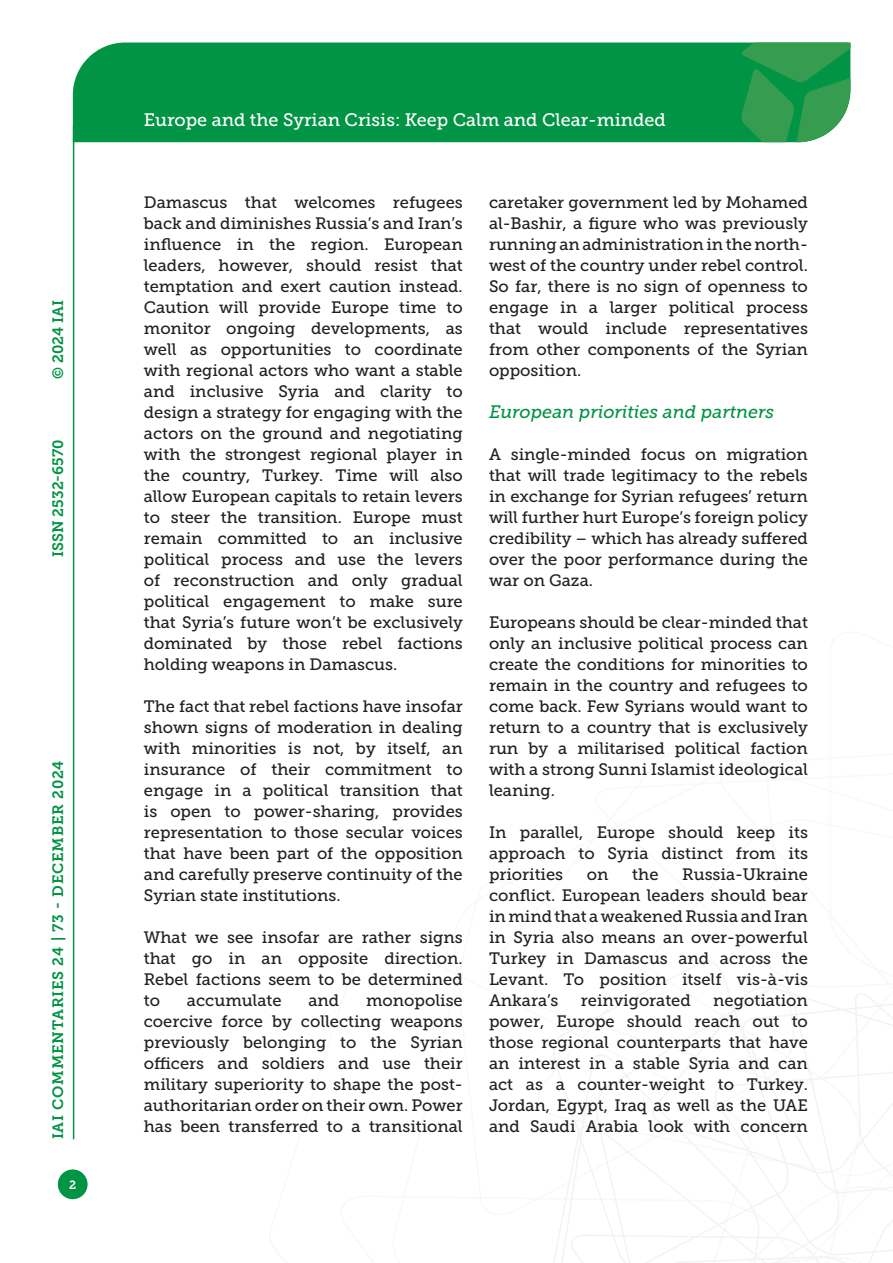
<style>
.page{position:relative;width:893px;height:1263px;background:#fff}
.page>*{position:absolute;margin:0;border:0;box-sizing:border-box;transform-origin:0 0}
.t1{font:18px "Museo Slab 500";color:#fff}
.Titolo_paragrafo_2{font:italic 18px "Museo Slab 500";color:#009444}
.Testo{font:16.5px/21px "Museo Slab 500";color:#231f20;text-align:justify}
.t2{font:15px "Museo Slab 700";letter-spacing:.05em;color:#009444}
.t3{font:15px "Museo Slab 700";color:#009444}
.t4{font:12px "Museo Slab 700";color:#fff}
</style>
<div class="page">
<svg style="left:553px;top:960px;width:340px;height:303px"></svg>
<div style="left:73px;top:43px;width:668px;height:99px;background:#009444"></div>
<svg style="left:741px;top:43px;width:109px;height:99px;background:#319e55"></svg>
<div style="left:58px;top:1169px;width:30px;height:30px;background:#009444;border-radius:50%"></div>
<hr style="left:73px;top:126px;width:1px;height:1013px;background:#009444">
<p class="t2" style="left:50px;top:379px;width:80px;rotate:-90deg">© 2024 IAI</p>
<p class="t3" style="left:50px;top:557px;width:119px;rotate:-90deg">ISSN 2532-6570</p>
<p class="t2" style="left:50px;top:1139px;width:380px;rotate:-90deg">IAI COMMENTARIES 24 | 73 - DECEMBER 2024</p>
<p class="t4" style="left:69px;top:1178px;width:9px">2</p>
<p class="t1" style="left:144px;top:110px;width:524px">Europe and the Syrian Crisis: Keep Calm and Clear-minded</p>
<p class="Testo" style="left:144px;top:192px;width:320px">Damascus that welcomes refugees back and diminishes Russia’s and Iran’s influence in the region. European leaders, however, should resist that temptation and exert caution instead.<br>Caution will provide Europe time to monitor ongoing developments, as well as opportunities to coordinate with regional actors who want a stable and inclusive Syria and clarity to design a strategy for engaging with the actors on the ground and negotiating with the strongest regional player in the country, Turkey. Time will also allow European capitals to retain levers to steer the transition. Europe must remain committed to an inclusive political process and use the levers of reconstruction and only gradual political engagement to make sure that Syria’s future won’t be exclusively dominated by those rebel factions holding weapons in Damascus.</p>
<p class="Testo" style="left:144px;top:696px;width:320px">The fact that rebel factions have insofar shown signs of moderation in dealing with minorities is not, by itself, an insurance of their commitment to engage in a political transition that is open to power-sharing, provides representation to those secular voices that have been part of the opposition and carefully preserve continuity of the Syrian state institutions.</p>
<p class="Testo" style="left:144px;top:927px;width:320px">What we see insofar are rather signs that go in an opposite direction.<br>Rebel factions seem to be determined to</p>
<p class="Testo" style="left:144px;top:990px;width:320px;text-indent:222px">monopolise coercive force by collecting weapons previously belonging to the Syrian officers and soldiers and use their military superiority to shape the post&shy;authoritarian order on their own. Power has been transferred to a transitional</p>
<p class="Testo" style="left:187px;top:990px;width:96px">accumulate</p>
<p class="Testo" style="left:308px;top:990px;width:32px">and</p>
<p class="Testo" style="left:489px;top:192px;width:320px">caretaker government led by Mohamed al-Bashir, a figure who was previously running an administration in the north&shy;west of the country under rebel control.<br>So far, there is no sign of openness to engage in a larger political process that would include representatives from other components of the Syrian opposition.</p>
<p class="Titolo_paragrafo_2" style="left:489px;top:402px;width:287px">European priorities and partners</p>
<p class="Testo" style="left:489px;top:444px;width:320px">A single-minded focus on migration that will trade legitimacy to the rebels in exchange for Syrian refugees’ return will further hurt Europe’s foreign policy credibility – which has already suffered over the poor performance during the war on Gaza.</p>
<p class="Testo" style="left:489px;top:612px;width:320px">Europeans should be clear-minded that only an inclusive political process can create the conditions for minorities to remain in the country and refugees to come back. Few Syrians would want to return to a country that is exclusively run by a militarised political faction with a strong Sunni Islamist ideological leaning.</p>
<p class="Testo" style="left:489px;top:822px;width:320px">In parallel, Europe should keep its approach to Syria distinct from its priorities</p>
<p class="Testo" style="left:489px;top:864px;width:320px;text-indent:193px">Russia-Ukraine conflict. European leaders should bear in mind that a weakened Russia and Iran in Syria also means an over-powerful Turkey in Damascus and across the Levant. To position itself vis-à-vis Ankara’s</p>
<p class="Testo" style="left:587px;top:864px;width:23px">on</p>
<p class="Testo" style="left:632px;top:864px;width:28px">the</p>
<p class="Testo" style="left:489px;top:990px;width:320px;text-indent:224px">negotiation power, Europe should reach out to those regional counterparts that have an interest in a stable Syria and can act as a counter-weight to Turkey.<br>Jordan, Egypt, Iraq as well as the UAE and Saudi Arabia look with concern</p>
<p class="Testo" style="left:581px;top:990px;width:111px">reinvigorated</p>
</div>
